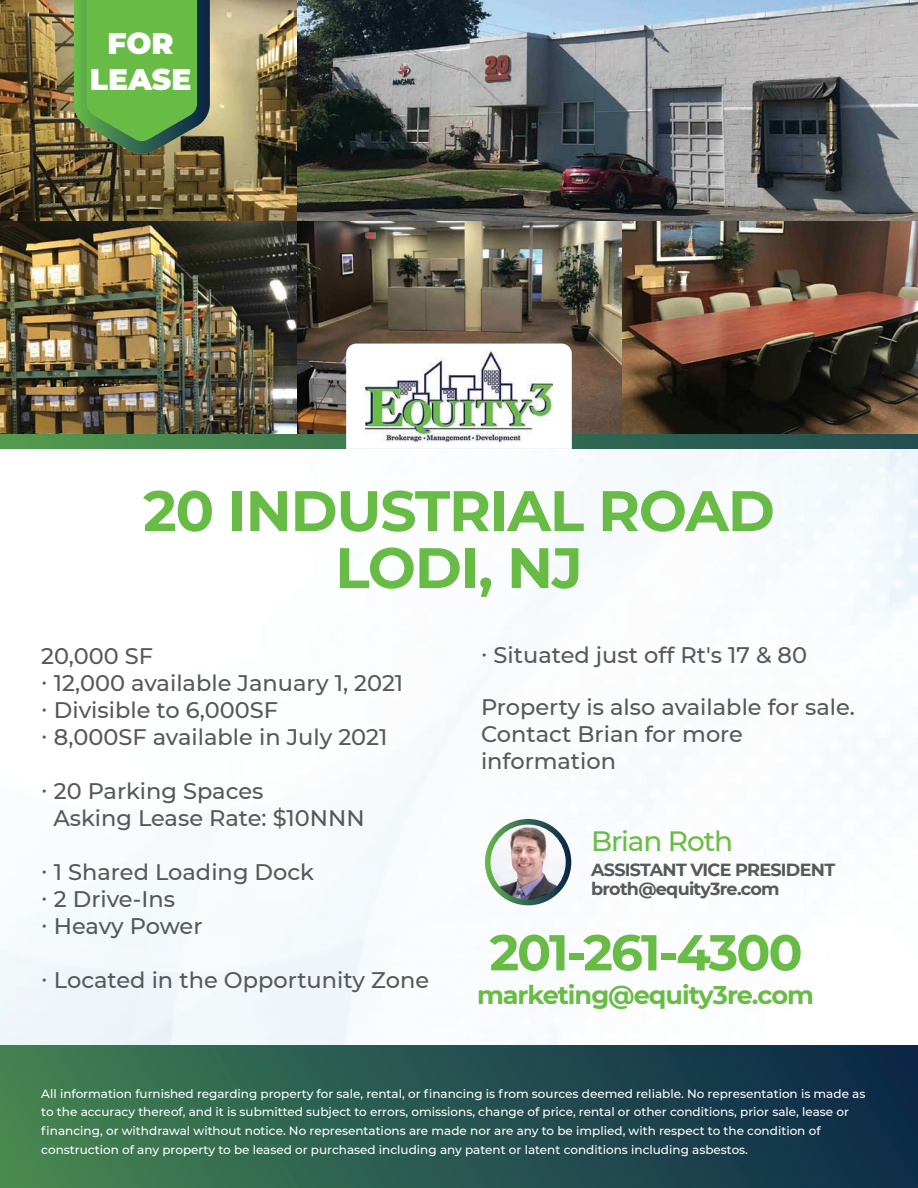
<style>
.page{position:relative;width:918px;height:1188px;background:#fff}
.page>*{position:absolute;margin:0;border:0;box-sizing:border-box;transform-origin:0 0}
.t1{font:700 57px/57px "Montserrat";letter-spacing:-.02em;color:#68bc45;text-align:center}
.t2{font:700 50.4px "Montserrat";letter-spacing:-.04em;color:#68bc45}
.t3{font:900 29.7px/35.5px "Montserrat";color:#fff;text-align:center}
.t4{font:500 27.9px "Montserrat";letter-spacing:-.04em;color:#6abd46}
.t5{font:700 25.65px "Montserrat";letter-spacing:-.04em;color:#68bc45}
.t6{font:500 22.5px/27px "Montserrat";color:#57585a}
.t7{font:700 17.55px/19.6px "Montserrat";letter-spacing:-.04em;color:#58595b}
.t8{font:500 12px/18.8px "Montserrat";color:#fff}
</style>
<div class="page">
<img style="left:0;top:448px;width:918px;height:598px">
<svg style="left:0;top:434px;width:918px;height:14px;background:#39724f"></svg>
<img style="left:0;top:0;width:918px;height:434px">
<div style="left:0;top:1046px;width:918px;height:142px;background:linear-gradient(to right,#438354,#0b2849)"></div>
<svg style="left:346px;top:344px;width:226px;height:105px"></svg>
<img style="left:365px;top:351px;width:188px;height:90px">
<svg style="left:74px;top:0;width:136px;height:155px;background:#5da045"></svg>
<svg style="left:485px;top:819px;width:86px;height:86px"></svg>
<img style="left:490px;top:825px;width:76px;height:75px;border-radius:38px">
<h3 class="t3" style="left:90px;top:24px;width:103px">FOR<br>LEASE</h3>
<h1 class="t1" style="left:143px;top:479px;width:633px">20 INDUSTRIAL ROAD<br>LODI, NJ</h1>
<h3 class="t6" style="left:41px;top:642px;width:363px">20,000 SF<br>∙ 12,000 available January 1, 2021 ∙ Divisible to 6,000SF<br>∙ 8,000SF available in July 2021</h3>
<h3 class="t6" style="left:53px;top:777px;width:313px;text-indent:-12px">∙ 20 Parking Spaces<br>Asking Lease Rate: $10NNN</h3>
<h3 class="t6" style="left:41px;top:858px;width:274px">∙ 1 Shared Loading Dock ∙ 2 Drive-Ins<br>∙ Heavy Power</h3>
<h3 class="t6" style="left:41px;top:966px;width:389px">∙ Located in the Opportunity Zone</h3>
<h3 class="t6" style="left:481px;top:640px;width:327px">∙ Situated just off Rt's 17 &amp; 80</h3>
<h3 class="t6" style="left:481px;top:693px;width:375px">Property is also available for sale.<br>Contact Brian for more information</h3>
<h3 class="t4" style="left:591px;top:821px;width:144px">Brian Roth</h3>
<h3 class="t7" style="left:591px;top:859px;width:246px">ASSISTANT VICE PRESIDENT broth@equity3re.com</h3>
<h2 class="t2" style="left:489px;top:916px;width:315px">201-261-4300</h2>
<h3 class="t5" style="left:477px;top:977px;width:338px">marketing@equity3re.com</h3>
<p class="t8" style="left:41px;top:1084px;width:826px">All information furnished regarding property for sale, rental, or financing is from sources deemed reliable. No representation is made as to the accuracy thereof, and it is submitted subject to errors, omissions, change of price, rental or other conditions, prior sale, lease or financing, or withdrawal without notice. No representations are made nor are any to be implied, with respect to the condition of construction of any property to be leased or purchased including any patent or latent conditions including asbestos.</p>
</div>
